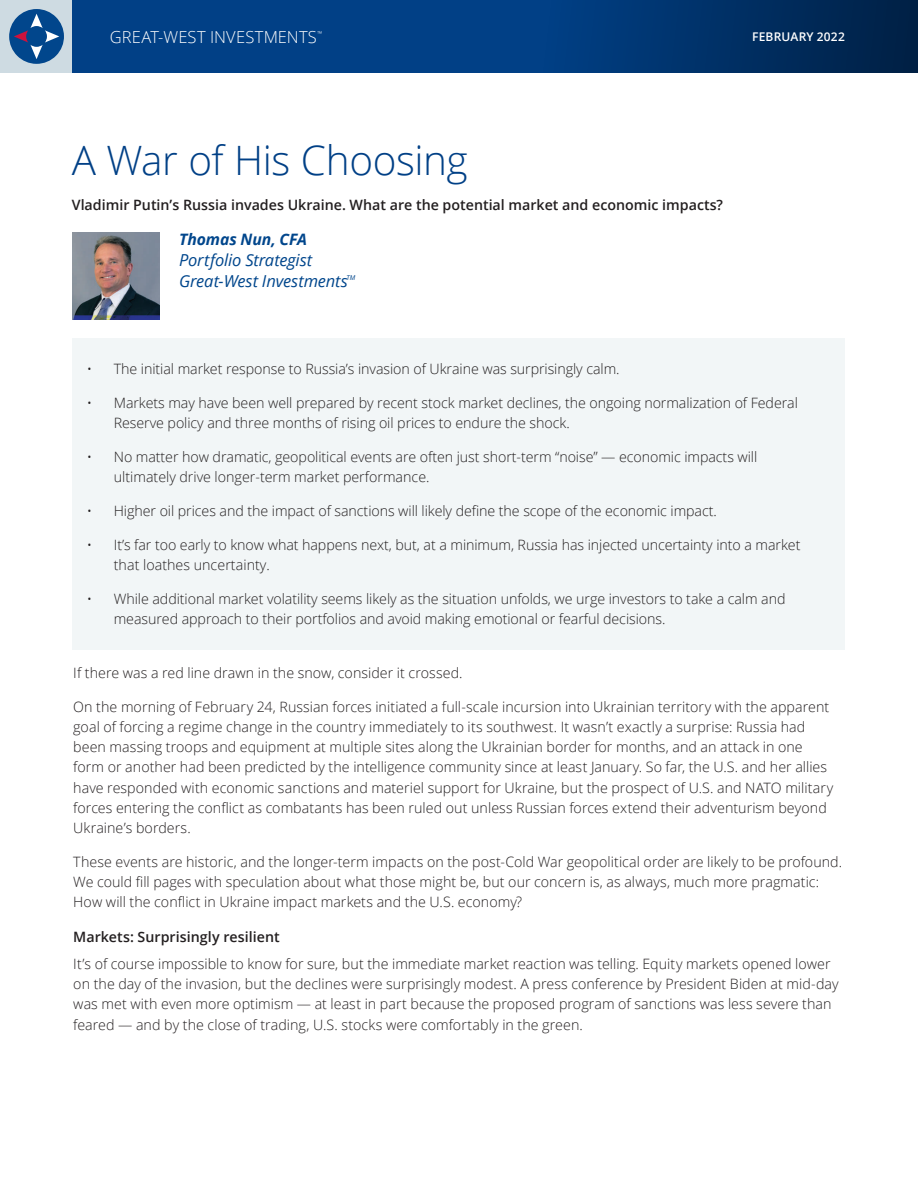
<style>
.page{position:relative;width:918px;height:1188px;background:#fff}
.page>*{position:absolute;margin:0;border:0;box-sizing:border-box;transform-origin:0 0}
.t1{font:300 40.5px "Open Sans";letter-spacing:-.015em;color:#014086}
.Subhead_3{font:italic 16.5px/21px "Open Sans";letter-spacing:-.01em;color:#01468c}
.t2{font:300 16.5px "Open Sans";letter-spacing:.01em;color:#fff}
.Subhead_3-2{font:italic 700 15.75px "Open Sans";letter-spacing:-.005em;color:#01468c}
.Body_9_5pt{font:300 14.25px/20.2px "Open Sans";color:#231f20}
.Subhead_1_9_5pt{font:600 14.25px "Open Sans";color:#231f20}
.t3{font:600 12px "Open Sans";letter-spacing:.015em;color:#fff}
.Subhead_3-3{font:italic 6.6px "Open Sans";color:#01468c}
.t4{font:300 6.6px "Open Sans";color:#fff}
.s1{font-style:inherit}
</style>
<div class="page">
<div style="left:0;top:0;width:73px;height:73px;background:#cedbe2"></div>
<div style="left:72px;top:0;width:846px;height:73px;background:#014086"></div>
<svg style="left:9px;top:9px;width:55px;height:55px"></svg>
<div style="left:297px;top:0;width:621px;height:73px;background:linear-gradient(to right,#014896,#00254e)"></div>
<div style="left:73px;top:339px;width:772px;height:311px;background:#f2f6f7"></div>
<img style="left:73px;top:233px;width:86px;height:86px">
<p class="t2" style="left:110px;top:25px;width:208px">GREAT-WEST INVESTMENTS</p>
<p class="t4" style="left:317px;top:29px;width:6px">™</p>
<p class="t3" style="left:752px;top:28px;width:94px">FEBRUARY 2022</p>
<p class="t1" style="left:72px;top:133px;width:397px">A War of His Choosing</p>
<p class="Subhead_1_9_5pt" style="left:72px;top:195px;width:653px">Vladimir Putin’s Russia invades Ukraine. What are the potential market and economic impacts?</p>
<p class="Subhead_3-2" style="left:179px;top:228px;width:129px">Thomas Nun, CFA</p>
<p class="Subhead_3" style="left:179px;top:249px;width:170px">Portfolio Strategist<br>Great-West Investments</p>
<p class="Subhead_3-3" style="left:347px;top:273px;width:10px">TM</p>
<p class="Body_9_5pt" style="left:87px;top:358px;width:534px">• The initial market response to Russia’s invasion of Ukraine was surprisingly calm.</p>
<p class="Body_9_5pt" style="left:114px;top:392px;width:686px;text-indent:-27px">• Markets may have been well prepared by recent stock market declines, the ongoing normalization of Fed<span class="s1">eral<br>Reserve</span> policy and three months of rising oil prices to endure the shock.</p>
<p class="Body_9_5pt" style="left:114px;top:446px;width:645px;text-indent:-27px">• No matter how dramatic, geopolitical events are often just short-term “noise” — economic impacts will ultimately drive longer-term market performance.</p>
<p class="Body_9_5pt" style="left:87px;top:500px;width:632px">• Higher oil prices and the impact of sanctions will likely define the scope of the economic impact.</p>
<p class="Body_9_5pt" style="left:114px;top:534px;width:688px;text-indent:-27px">• It’s far too early to know what happens next, but, at a minimum, Russia has injected uncertainty into a market that loathes uncertainty.</p>
<p class="Body_9_5pt" style="left:114px;top:588px;width:673px;text-indent:-27px">• While additional market volatility seems likely as the situation unfolds, we urge investors to take a calm and measured approach to their portfolios and avoid making emotional or fearful decisions.</p>
<p class="Body_9_5pt" style="left:73px;top:662px;width:391px">If there was a red line drawn in the snow, consider it crossed.</p>
<p class="Body_9_5pt" style="left:73px;top:696px;width:761px">On the morning of February 24, Russian forces initiated a full-scale incursion into Ukrainian territory with the apparent goal of forcing a regime change in the country immediately to its southwest. It wasn’t exactly a surprise: Russia had been massing troops and equipment at multiple sites along the Ukrainian border for months, and an attack in one form or another had been predicted by the intelligence community since at least January. So far, the U.S. and her allies have responded with economic sanctions and materiel support for Ukraine, but the prospect of U.S. and NATO military forces entering the conflict as combatants has been ruled out unless Russian forces extend their adventurism beyond Ukraine’s borders.</p>
<p class="Body_9_5pt" style="left:73px;top:851px;width:770px">These events are historic, and the longer-term impacts on the post-Cold War geopolitical order are likely to be profound.<br>We could fill pages with speculation about what those might be, but our concern is, as always, much more pragmatic:<br>How will the conflict in Ukraine impact markets and the U.S. economy?</p>
<p class="Subhead_1_9_5pt" style="left:73px;top:927px;width:208px">Markets: Surprisingly resilient</p>
<p class="Body_9_5pt" style="left:73px;top:953px;width:767px">It’s of course impossible to know for sure, but the immediate market reaction was telling. Equity markets opened lower on the day of the invasion, but the declines were surprisingly modest. A press conference by President Biden at mid-day was met with even more optimism — at least in part because the proposed program of sanctions was less severe than feared — and by the close of trading, U.S. stocks were comfortably in the green.</p>
</div>
